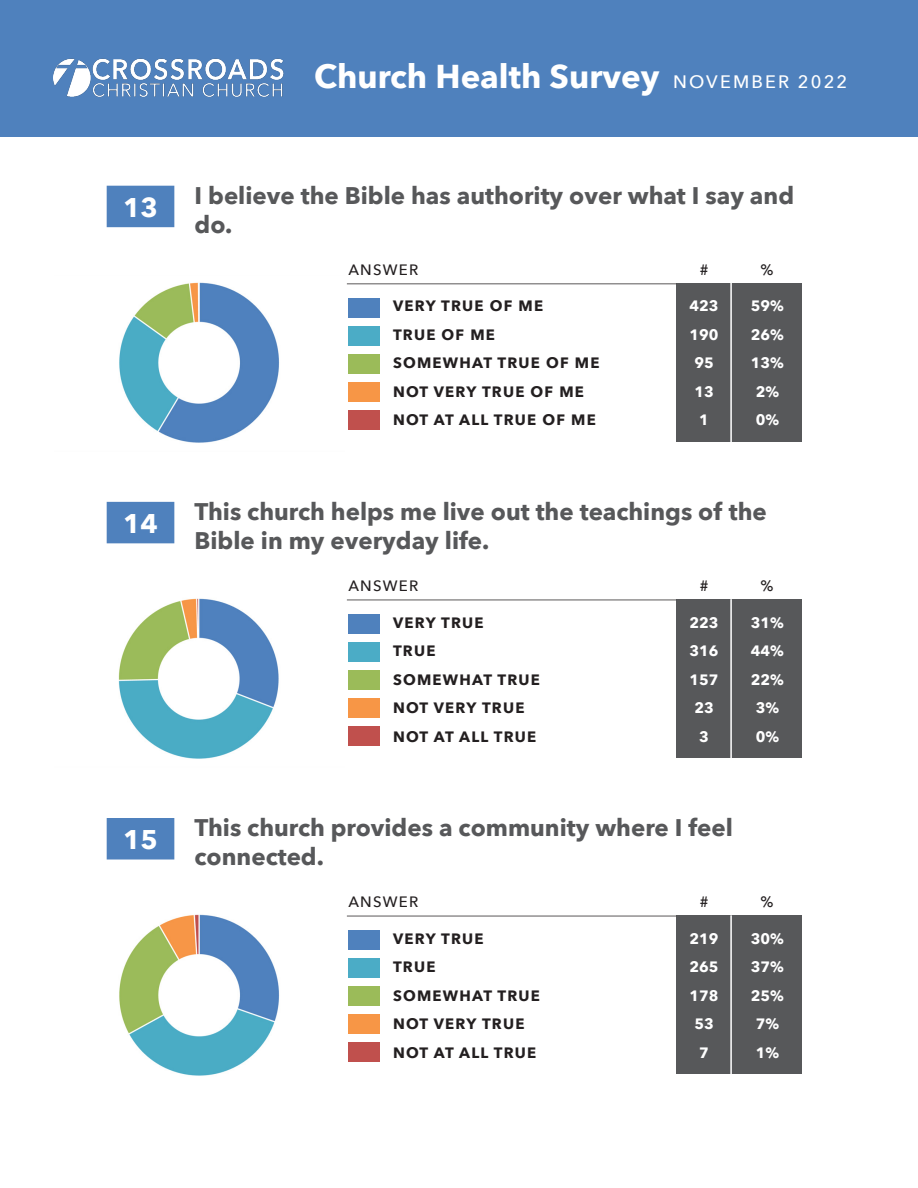
<style>
.page{position:relative;width:918px;height:1188px;background:#fff}
.page>*{position:absolute;margin:0;border:0;box-sizing:border-box;transform-origin:0 0}
.t1{font:700 33px "Avenir Next";color:#fff}
.t2{font:700 27px "Avenir Next";color:#fff}
.t3{font:700 24px/28.8px "Avenir Next";color:#57585a}
.t4{font:700 15px "Avenir Next";letter-spacing:.08em;color:#231f20}
.t5{font:700 15px "Avenir Next";color:#fff}
.t6{font:500 15px "Avenir Next";letter-spacing:.08em;color:#231f20}
.s1{font-weight:500;font-size:18px}
</style>
<div class="page">
<div style="left:0;top:0;width:918px;height:136px;background:#4f81bd"></div>
<img style="left:53px;top:58px;width:231px;height:39px">
<div style="left:676px;top:283px;width:126px;height:158px;background:#57585a"></div>
<img style="left:119px;top:282px;width:161px;height:161px">
<div style="left:348px;top:298px;width:32px;height:19px;background:#4f81bd"></div>
<div style="left:107px;top:186px;width:67px;height:41px;background:#4f81bd"></div>
<div style="left:348px;top:326px;width:32px;height:19px;background:#4bacc6"></div>
<div style="left:348px;top:354px;width:32px;height:19px;background:#9bbb59"></div>
<div style="left:348px;top:382px;width:32px;height:19px;background:#f79646"></div>
<div style="left:348px;top:410px;width:32px;height:19px;background:#c0504d"></div>
<hr style="left:347px;top:283px;width:329px;height:2px;background:#231f20">
<hr style="left:730px;top:283px;width:2px;height:168px;background:#fff">
<div style="left:676px;top:599px;width:126px;height:159px;background:#57585a"></div>
<img style="left:118px;top:598px;width:161px;height:161px">
<div style="left:348px;top:614px;width:32px;height:20px;background:#4f81bd"></div>
<div style="left:107px;top:502px;width:67px;height:41px;background:#4f81bd"></div>
<div style="left:348px;top:642px;width:32px;height:20px;background:#4bacc6"></div>
<div style="left:348px;top:670px;width:32px;height:20px;background:#9bbb59"></div>
<div style="left:348px;top:698px;width:32px;height:20px;background:#f79646"></div>
<div style="left:348px;top:726px;width:32px;height:20px;background:#c0504d"></div>
<hr style="left:347px;top:599px;width:329px;height:2px;background:#231f20">
<hr style="left:730px;top:599px;width:2px;height:168px;background:#fff">
<div style="left:676px;top:915px;width:126px;height:159px;background:#57585a"></div>
<img style="left:119px;top:914px;width:160px;height:162px">
<div style="left:348px;top:930px;width:32px;height:20px;background:#4f81bd"></div>
<div style="left:107px;top:818px;width:67px;height:42px;background:#4f81bd"></div>
<div style="left:348px;top:958px;width:32px;height:20px;background:#4bacc6"></div>
<div style="left:348px;top:986px;width:32px;height:20px;background:#9bbb59"></div>
<div style="left:348px;top:1014px;width:32px;height:20px;background:#f79646"></div>
<div style="left:348px;top:1042px;width:32px;height:20px;background:#c0504d"></div>
<hr style="left:347px;top:915px;width:329px;height:2px;background:#231f20">
<hr style="left:730px;top:915px;width:2px;height:168px;background:#fff">
<p class="t2" style="left:123px;top:184px;width:36px">13</p>
<p class="t2" style="left:123px;top:500px;width:36px">14</p>
<p class="t2" style="left:123px;top:816px;width:36px">15</p>
<h1 class="t1" style="left:314px;top:48px;width:535px">Church Health Survey <span class="s1">NOVEMBER 2022</span></h1>
<p class="t3" style="left:195px;top:181px;width:601px">I believe the Bible has authority over what I say and do.</p>
<p class="t6" style="left:348px;top:257px;width:71px">ANSWER</p>
<p class="t6" style="left:700px;top:257px;width:10px">#</p>
<p class="t6" style="left:761px;top:257px;width:15px">%</p>
<p class="t5" style="left:690px;top:293px;width:31px">423</p>
<p class="t5" style="left:690px;top:322px;width:31px">190</p>
<p class="t5" style="left:694px;top:350px;width:21px">95</p>
<p class="t5" style="left:694px;top:379px;width:21px">13</p>
<p class="t5" style="left:699px;top:407px;width:11px">1</p>
<p class="t5" style="left:751px;top:293px;width:35px">59%</p>
<p class="t5" style="left:751px;top:322px;width:35px">26%</p>
<p class="t5" style="left:751px;top:350px;width:35px">13%</p>
<p class="t5" style="left:756px;top:379px;width:25px">2%</p>
<p class="t5" style="left:756px;top:407px;width:25px">0%</p>
<p class="t4" style="left:393px;top:293px;width:152px">VERY TRUE OF ME</p>
<p class="t4" style="left:393px;top:322px;width:103px">TRUE OF ME</p>
<p class="t4" style="left:393px;top:350px;width:208px">SOMEWHAT TRUE OF ME</p>
<p class="t4" style="left:393px;top:379px;width:192px">NOT VERY TRUE OF ME</p>
<p class="t4" style="left:393px;top:407px;width:204px">NOT AT ALL TRUE OF ME</p>
<p class="t3" style="left:195px;top:497px;width:574px">This church helps me live out the teachings of the<br>Bible in my everyday life.</p>
<p class="t6" style="left:348px;top:573px;width:71px">ANSWER</p>
<p class="t6" style="left:700px;top:573px;width:10px">#</p>
<p class="t6" style="left:761px;top:573px;width:15px">%</p>
<p class="t5" style="left:690px;top:609px;width:31px">223</p>
<p class="t5" style="left:690px;top:638px;width:31px">316</p>
<p class="t5" style="left:690px;top:666px;width:31px">157</p>
<p class="t5" style="left:694px;top:695px;width:21px">23</p>
<p class="t5" style="left:699px;top:723px;width:11px">3</p>
<p class="t5" style="left:751px;top:609px;width:35px">31%</p>
<p class="t5" style="left:751px;top:638px;width:35px">44%</p>
<p class="t5" style="left:751px;top:666px;width:35px">22%</p>
<p class="t5" style="left:756px;top:695px;width:25px">3%</p>
<p class="t5" style="left:756px;top:723px;width:25px">0%</p>
<p class="t4" style="left:393px;top:609px;width:92px">VERY TRUE</p>
<p class="t4" style="left:393px;top:638px;width:44px">TRUE</p>
<p class="t4" style="left:393px;top:666px;width:148px">SOMEWHAT TRUE</p>
<p class="t4" style="left:393px;top:695px;width:133px">NOT VERY TRUE</p>
<p class="t4" style="left:393px;top:723px;width:145px">NOT AT ALL TRUE</p>
<p class="t3" style="left:195px;top:813px;width:540px">This church provides a community where I feel connected.</p>
<p class="t6" style="left:348px;top:889px;width:71px">ANSWER</p>
<p class="t6" style="left:700px;top:889px;width:10px">#</p>
<p class="t6" style="left:761px;top:889px;width:15px">%</p>
<p class="t5" style="left:690px;top:926px;width:31px">219</p>
<p class="t5" style="left:690px;top:954px;width:31px">265</p>
<p class="t5" style="left:690px;top:983px;width:31px">178</p>
<p class="t5" style="left:694px;top:1011px;width:21px">53</p>
<p class="t5" style="left:699px;top:1040px;width:11px">7</p>
<p class="t5" style="left:751px;top:926px;width:35px">30%</p>
<p class="t5" style="left:751px;top:954px;width:35px">37%</p>
<p class="t5" style="left:751px;top:983px;width:35px">25%</p>
<p class="t5" style="left:756px;top:1011px;width:25px">7%</p>
<p class="t5" style="left:756px;top:1040px;width:25px">1%</p>
<p class="t4" style="left:393px;top:926px;width:92px">VERY TRUE</p>
<p class="t4" style="left:393px;top:954px;width:44px">TRUE</p>
<p class="t4" style="left:393px;top:983px;width:148px">SOMEWHAT TRUE</p>
<p class="t4" style="left:393px;top:1011px;width:133px">NOT VERY TRUE</p>
<p class="t4" style="left:393px;top:1040px;width:145px">NOT AT ALL TRUE</p>
</div>
